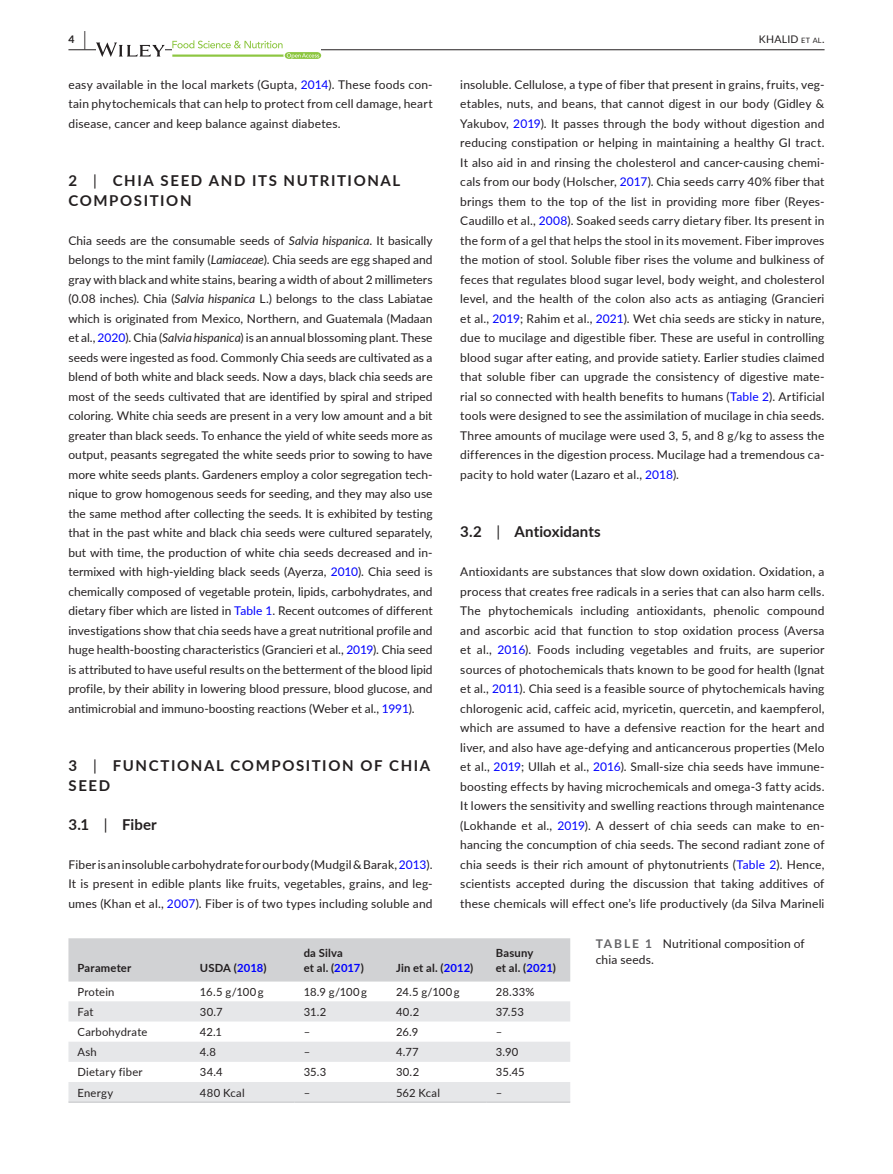
<style>
.page{position:relative;width:893px;height:1174px;background:#fff}
.page>*{position:absolute;margin:0;border:0;box-sizing:border-box;transform-origin:0 0}
.t1{font:700 15px/19.5px "Lato";letter-spacing:.105em;color:#231f20}
.t2{font:700 15px "Lato";letter-spacing:.005em;color:#231f20}
.t3{font:12px/19.5px "Lato";letter-spacing:.015em;color:#231f20;text-align:justify}
.t4{font:11.25px "Lato";letter-spacing:.015em;color:#231f20}
.t5{font:700 11.25px/15.8px "Lato";letter-spacing:.015em;color:#231f20}
.t6{font:10.5px "Lato";letter-spacing:.025em;color:#231f20}
.t7{font:700 10.5px "Lato";color:#231f20}
.s1{font-size:19.5px}
.s2{font-size:7.35px}
.s3{color:#00f}
.s4{font-weight:400}
.s5{font-style:italic}
.s6{font-weight:700;color:#636366}
</style>
<div class="page">
<hr style="left:68px;top:49px;width:756px;height:1px;background:#231f20">
<svg style="left:96px;top:42px;width:69px;height:15px"></svg>
<svg style="left:172px;top:40px;width:149px;height:19px"></svg>
<div style="left:68px;top:938px;width:502px;height:43px;background:#d1d2d4"></div>
<svg style="left:68px;top:1001px;width:502px;height:100px;fill:#e6e7e9"></svg>
<hr style="left:68px;top:1101px;width:123px;height:1px;background:#d1d2d4">
<hr style="left:191px;top:1101px;width:104px;height:1px;background:#d1d2d4">
<hr style="left:295px;top:1101px;width:92px;height:1px;background:#d1d2d4">
<hr style="left:387px;top:1101px;width:100px;height:1px;background:#d1d2d4">
<hr style="left:487px;top:1101px;width:83px;height:1px;background:#d1d2d4">
<p class="t7" style="left:68px;top:31px;width:19px">4 <span class="s1">|</span></p>
<p class="t6" style="left:759px;top:31px;width:67px">KHALID <span class="s2">et al</span>.</p>
<p class="t3" style="left:68px;top:74px;width:366px">easy available in the local markets (Gupta, <span class="s3">2014</span>). These foods con&shy;tain phytochemicals that can help to protect from cell damage, heart disease, cancer and keep balance against diabetes.</p>
<p class="t3" style="left:460px;top:74px;width:366px">insoluble. Cellulose, a type of fiber that present in grains, fruits, veg&shy;etables, nuts, and beans, that cannot digest in our body (Gidley &amp; Yakubov, <span class="s3">2019</span>). It passes through the body without digestion and reducing constipation or helping in maintaining a healthy GI tract.<br>It also aid in and rinsing the cholesterol and cancer-causing chemi&shy;cals from our body (Holscher, <span class="s3">2017</span>). Chia seeds carry 40% fiber that brings them to the top of the list in providing more fiber (Reyes-Caudillo et al., <span class="s3">2008</span>). Soaked seeds carry dietary fiber. Its present in the form of a gel that helps the stool in its movement. Fiber improves the motion of stool. Soluble fiber rises the volume and bulkiness of feces that regulates blood sugar level, body weight, and cholesterol level, and the health of the colon also acts as antiaging (Grancieri et al., <span class="s3">2019</span>; Rahim et al., <span class="s3">2021</span>). Wet chia seeds are sticky in nature, due to mucilage and digestible fiber. These are useful in controlling blood sugar after eating, and provide satiety. Earlier studies claimed that soluble fiber can upgrade the consistency of digestive mate&shy;rial so connected with health benefits to humans (<span class="s3">Table 2</span>). Artificial tools were designed to see the assimilation of mucilage in chia seeds.<br>Three amounts of mucilage were used 3, 5, and 8 g/kg to assess the differences in the digestion process. Mucilage had a tremendous ca&shy;pacity to hold water (Lazaro et al., <span class="s3">2018</span>).</p>
<p class="t1" style="left:68px;top:170px;width:333px">2 <span class="s4">|</span> CHIA SEED AND ITS NUTRITIONAL<br>COMPOSITION</p>
<p class="t3" style="left:68px;top:230px;width:366px">Chia seeds are the consumable seeds of <span class="s5">Salvia hispanica</span>. It basically belongs to the mint family (<span class="s5">Lamiaceae</span>). Chia seeds are egg shaped and gray with black and white stains, bearing a width of about 2 millimeters (0.08 inches). Chia (<span class="s5">Salvia hispanica</span> L.) belongs to the class Labiatae which is originated from Mexico, Northern, and Guatemala (Madaan et al., <span class="s3">2020</span>). Chia (<span class="s5">Salvia hispanica</span>) is an annual blossoming plant. These seeds were ingested as food. Commonly Chia seeds are cultivated as a blend of both white and black seeds. Now a days, black chia seeds are most of the seeds cultivated that are identified by spiral and striped coloring. White chia seeds are present in a very low amount and a bit greater than black seeds. To enhance the yield of white seeds more as output, peasants segregated the white seeds prior to sowing to have more white seeds plants. Gardeners employ a color segregation tech&shy;nique to grow homogenous seeds for seeding, and they may also use the same method after collecting the seeds. It is exhibited by testing that in the past white and black chia seeds were cultured separately, but with time, the production of white chia seeds decreased and in&shy;termixed with high-yielding black seeds (Ayerza, <span class="s3">2010</span>). Chia seed is chemically composed of vegetable protein, lipids, carbohydrates, and dietary fiber which are listed in <span class="s3">Table 1</span>. Recent outcomes of different investigations show that chia seeds have a great nutritional profile and huge health-boosting characteristics (Grancieri et al., <span class="s3">2019</span>). Chia seed is attributed to have useful results on the betterment of the blood lipid profile, by their ability in lowering blood pressure, blood glucose, and antimicrobial and immuno-boosting reactions (Weber et al., <span class="s3">1991</span>).</p>
<p class="t2" style="left:460px;top:521px;width:142px">3.2 <span class="s4">|</span> Antioxidants</p>
<p class="t3" style="left:460px;top:561px;width:366px">Antioxidants are substances that slow down oxidation. Oxidation, a process that creates free radicals in a series that can also harm cells.<br>The phytochemicals including antioxidants, phenolic compound and ascorbic acid that function to stop oxidation process (Aversa et al., <span class="s3">2016</span>). Foods including vegetables and fruits, are superior sources of photochemicals thats known to be good for health (Ignat et al., <span class="s3">2011</span>). Chia seed is a feasible source of phytochemicals having chlorogenic acid, caffeic acid, myricetin, quercetin, and kaempferol, which are assumed to have a defensive reaction for the heart and liver, and also have age-defying and anticancerous properties (Melo et al., <span class="s3">2019</span>; Ullah et al., <span class="s3">2016</span>). Small-size chia seeds have immune&shy;boosting effects by having microchemicals and omega-3 fatty acids.<br>It lowers the sensitivity and swelling reactions through maintenance (Lokhande et al., <span class="s3">2019</span>). A dessert of chia seeds can make to en&shy;hancing the concumption of chia seeds. The second radiant zone of chia seeds is their rich amount of phytonutrients (<span class="s3">Table 2</span>). Hence, scientists accepted during the discussion that taking additives of these chemicals will effect one’s life productively (da Silva Marineli</p>
<p class="t1" style="left:68px;top:755px;width:363px">3 <span class="s4">|</span> FUNCTIONAL COMPOSITION OF CHIA<br>SEED</p>
<p class="t1" style="left:68px;top:814px;width:90px">3.1 <span class="s4">|</span> Fiber</p>
<p class="t3" style="left:68px;top:854px;width:366px">Fiber is an insoluble carbohydrate for our body (Mudgil &amp; Barak,<span class="s3">2013</span>).<br>It is present in edible plants like fruits, vegetables, grains, and leg&shy;umes (Khan et al., <span class="s3">2007</span>). Fiber is of two types including soluble and</p>
<p class="t5" style="left:77px;top:960px;width:55px">Parameter</p>
<p class="t5" style="left:200px;top:960px;width:68px">USDA (<span class="s3">2018</span>)</p>
<p class="t5" style="left:304px;top:944px;width:62px">da Silva<br>et al. (<span class="s3">2017</span>)</p>
<p class="t5" style="left:396px;top:960px;width:79px">Jin et al. (<span class="s3">2012</span>)</p>
<p class="t5" style="left:496px;top:944px;width:62px">Basuny<br>et al. (<span class="s3">2021</span>)</p>
<p class="t4" style="left:77px;top:983px;width:39px">Protein</p>
<p class="t4" style="left:200px;top:983px;width:65px">16.5 g/100 g</p>
<p class="t4" style="left:304px;top:983px;width:65px">18.9 g/100 g</p>
<p class="t4" style="left:396px;top:983px;width:65px">24.5 g/100 g</p>
<p class="t4" style="left:496px;top:983px;width:40px">28.33%</p>
<p class="t4" style="left:77px;top:1003px;width:17px">Fat</p>
<p class="t4" style="left:200px;top:1003px;width:24px">30.7</p>
<p class="t4" style="left:304px;top:1003px;width:24px">31.2</p>
<p class="t4" style="left:396px;top:1003px;width:25px">40.2</p>
<p class="t4" style="left:496px;top:1003px;width:30px">37.53</p>
<p class="t4" style="left:77px;top:1024px;width:71px">Carbohydrate</p>
<p class="t4" style="left:200px;top:1024px;width:24px">42.1</p>
<p class="t4" style="left:304px;top:1024px;width:8px">–</p>
<p class="t4" style="left:396px;top:1024px;width:24px">26.9</p>
<p class="t4" style="left:496px;top:1024px;width:8px">–</p>
<p class="t4" style="left:77px;top:1044px;width:21px">Ash</p>
<p class="t4" style="left:200px;top:1044px;width:18px">4.8</p>
<p class="t4" style="left:304px;top:1044px;width:8px">–</p>
<p class="t4" style="left:396px;top:1044px;width:24px">4.77</p>
<p class="t4" style="left:496px;top:1044px;width:24px">3.90</p>
<p class="t4" style="left:77px;top:1064px;width:67px">Dietary fiber</p>
<p class="t4" style="left:200px;top:1064px;width:24px">34.4</p>
<p class="t4" style="left:304px;top:1064px;width:24px">35.3</p>
<p class="t4" style="left:396px;top:1064px;width:25px">30.2</p>
<p class="t4" style="left:496px;top:1064px;width:30px">35.45</p>
<p class="t4" style="left:77px;top:1084px;width:37px">Energy</p>
<p class="t4" style="left:200px;top:1084px;width:46px">480 Kcal</p>
<p class="t4" style="left:304px;top:1084px;width:8px">–</p>
<p class="t4" style="left:396px;top:1084px;width:46px">562 Kcal</p>
<p class="t4" style="left:496px;top:1084px;width:8px">–</p>
<p class="t3" style="left:596px;top:934px;width:211px;line-height:16.5px"><span class="s6">TABLE 1</span> Nutritional composition of chia seeds.</p>
</div>
